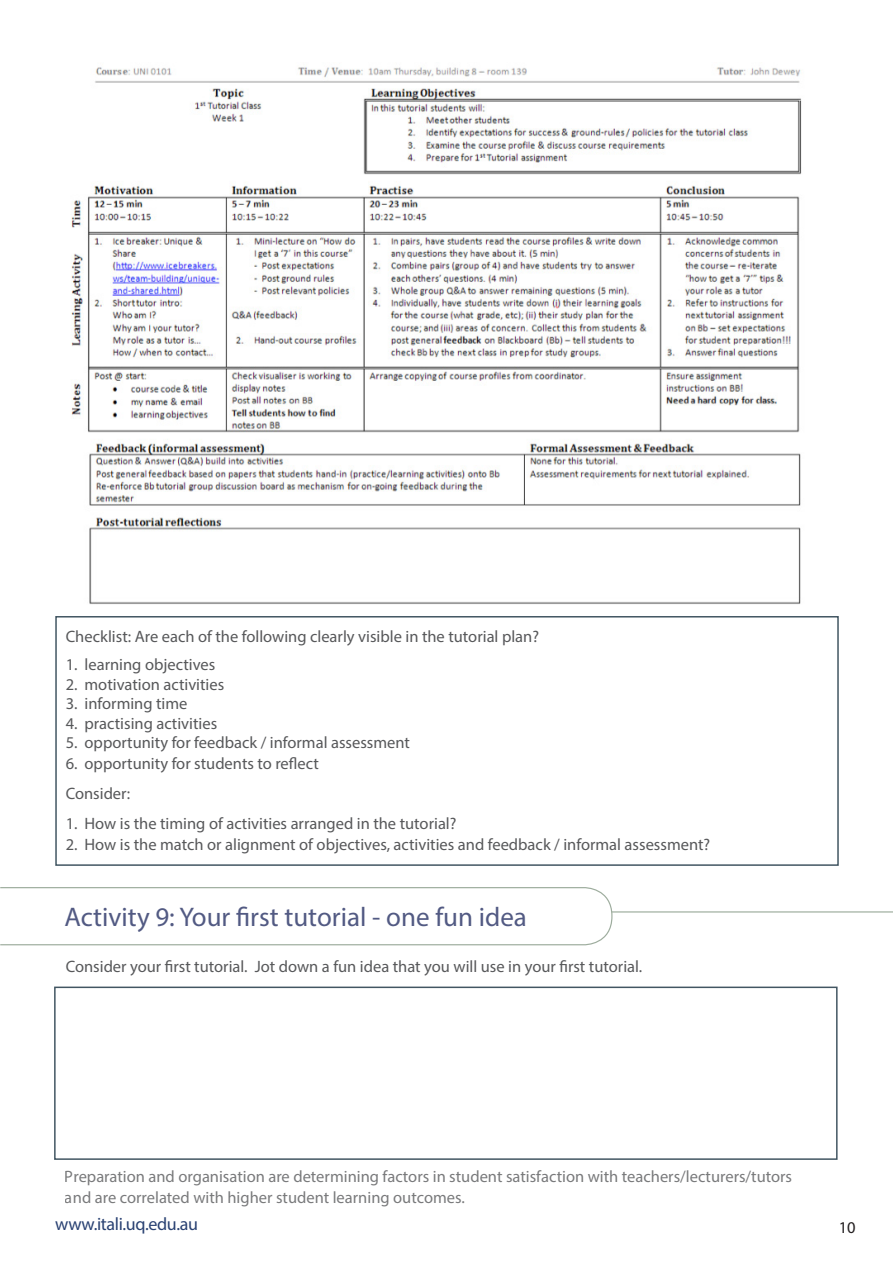
<style>
.page{position:relative;width:893px;height:1263px;background:#fff}
.page>*{position:absolute;margin:0;border:0;box-sizing:border-box;transform-origin:0 0}
.a_Heading{font:27px "Myriad Pro";color:#525a83}
.t1{font:18px "Myriad Pro";letter-spacing:-.02em;color:#294172}
.a_BODY_TEXT{font:16.5px/21px "Myriad Pro";color:#57585a}
.t2{font:16.5px "Myriad Pro";color:#231f20}
</style>
<div class="page">
<img style="left:71px;top:67px;width:731px;height:537px">
<div style="left:55px;top:616px;width:784px;height:250px;border:2px solid #425662"></div>
<hr style="left:0;top:911px;width:893px;height:1px;background:#9ead9e">
<svg style="left:0;top:887px;width:613px;height:59px"></svg>
<div style="left:54px;top:986px;width:784px;height:174px;border:2px solid #425662"></div>
<p class="a_BODY_TEXT" style="left:66px;top:626px;width:475px">Checklist: Are each of the following clearly visible in the tutorial plan?</p>
<p class="a_BODY_TEXT" style="left:66px;top:654px;width:151px">1. learning objectives</p>
<p class="a_BODY_TEXT" style="left:66px;top:674px;width:160px">2. motivation activities</p>
<p class="a_BODY_TEXT" style="left:66px;top:693px;width:123px">3. informing time</p>
<p class="a_BODY_TEXT" style="left:66px;top:713px;width:153px">4. practising activities</p>
<p class="a_BODY_TEXT" style="left:66px;top:732px;width:346px">5. opportunity for feedback / informal assessment</p>
<p class="a_BODY_TEXT" style="left:66px;top:753px;width:255px">6. opportunity for students to reflect</p>
<p class="a_BODY_TEXT" style="left:66px;top:783px;width:66px">Consider:</p>
<p class="a_BODY_TEXT" style="left:66px;top:812px;width:392px">1. How is the timing of activities arranged in the tutorial?</p>
<p class="a_BODY_TEXT" style="left:66px;top:833px;width:646px">2. How is the match or alignment of objectives, activities and feedback / informal assessment?</p>
<p class="a_Heading" style="left:65px;top:900px;width:464px">Activity 9: Your first tutorial - one fun idea</p>
<p class="a_BODY_TEXT" style="left:66px;top:955px;width:578px">Consider your first tutorial. Jot down a fun idea that you will use in your first tutorial.</p>
<p class="a_BODY_TEXT" style="left:65px;top:1166px;width:729px">Preparation and organisation are determining factors in student satisfaction with teachers/lecturers/tutors and are correlated with higher student learning outcomes.</p>
<p class="t1" style="left:55px;top:1212px;width:144px">www.itali.uq.edu.au</p>
<p class="t2" style="left:839px;top:1217px;width:18px">10</p>
</div>
